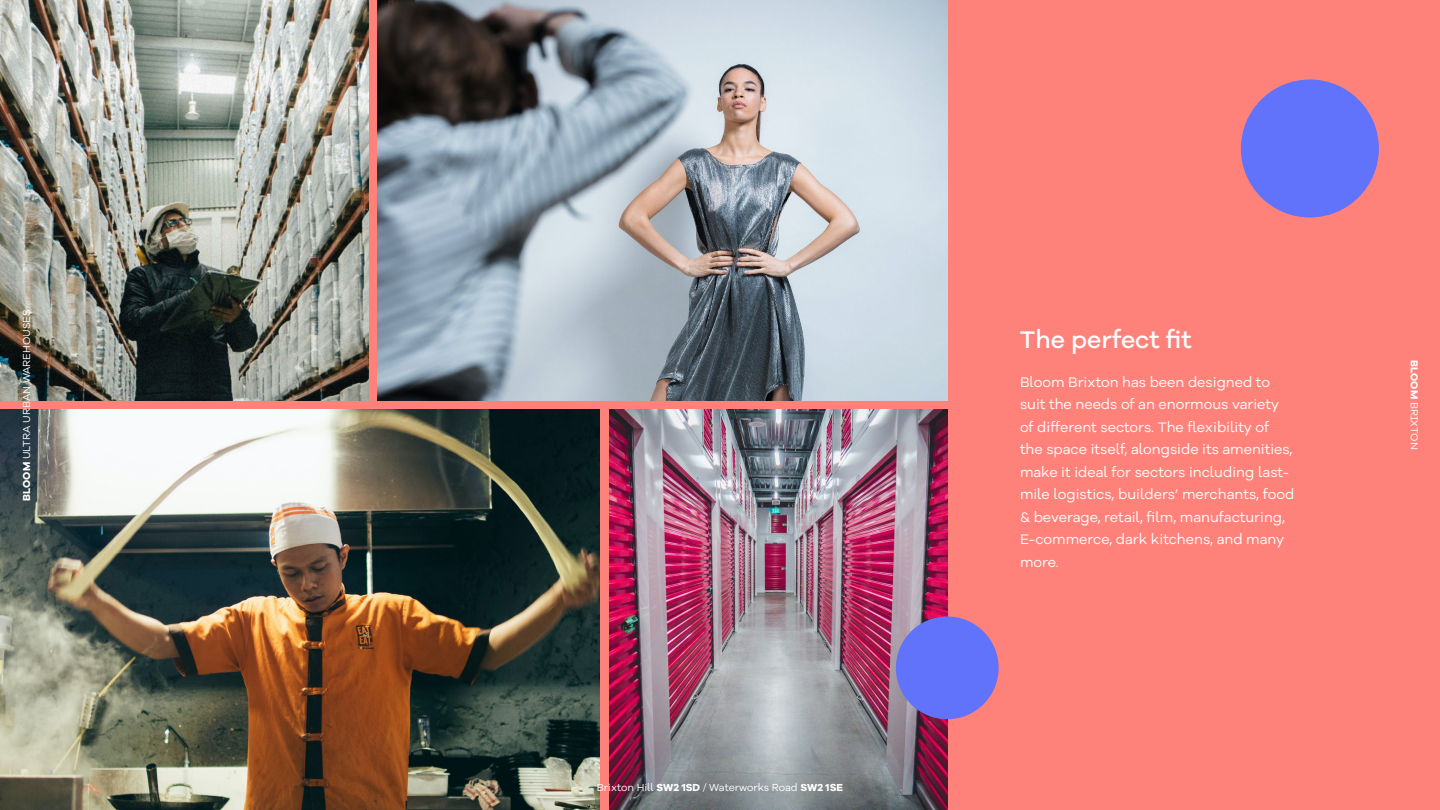
<style>
.page{position:relative;width:1440px;height:810px;background:#ff827a}
.page>*{position:absolute;margin:0;border:0;box-sizing:border-box;transform-origin:0 0}
.t1{font:500 24.75px "Galano Grotesque Alt";color:#fff}
.t2{font:14.25px/22.5px "Galano Grotesque Alt";color:#fff}
.t3{font:10.5px "Galano Grotesque Alt";color:#fff}
.s1{font-weight:700}
</style>
<div class="page">
<img style="left:0;top:0;width:368px;height:400px">
<img style="left:0;top:410px;width:600px;height:400px">
<img style="left:609px;top:410px;width:338px;height:400px">
<img style="left:377px;top:0;width:570px;height:400px">
<div style="left:1241px;top:80px;width:138px;height:138px;background:#6173fa;border-radius:50%"></div>
<div style="left:896px;top:616px;width:103px;height:103px;background:#6173fa;border-radius:50%"></div>
<p class="t3" style="left:20px;top:501px;width:193px;rotate:-90deg"><span class="s1">BLOOM</span> ULTRA URBAN WAREHOUSES</p>
<p class="t3" style="left:597px;top:780px;width:248px">Brixton Hill <span class="s1">SW2 1SD</span> / Waterworks Road <span class="s1">SW2 1SE</span></p>
<p class="t3" style="left:623px;top:780px;width:194px">WICK ROAD, HACKNEY WICK, <span class="s1">E9 5AE</span></p>
<h1 class="t1" style="left:1020px;top:323px;width:173px">The perfect fit</h1>
<p class="t2" style="left:1020px;top:370px;width:276px">Bloom Brixton has been designed to suit the needs of an enormous variety of different sectors. The flexibility of the space itself, alongside its amenities, make it ideal for sectors including last&shy;mile logistics, builders’ merchants, food &amp; beverage, retail, film, manufacturing, E-commerce, dark kitchens, and many more.</p>
<p class="t3" style="left:1421px;top:360px;width:91px;rotate:90deg"><span class="s1">BLOOM</span> BRIXTON</p>
</div>
